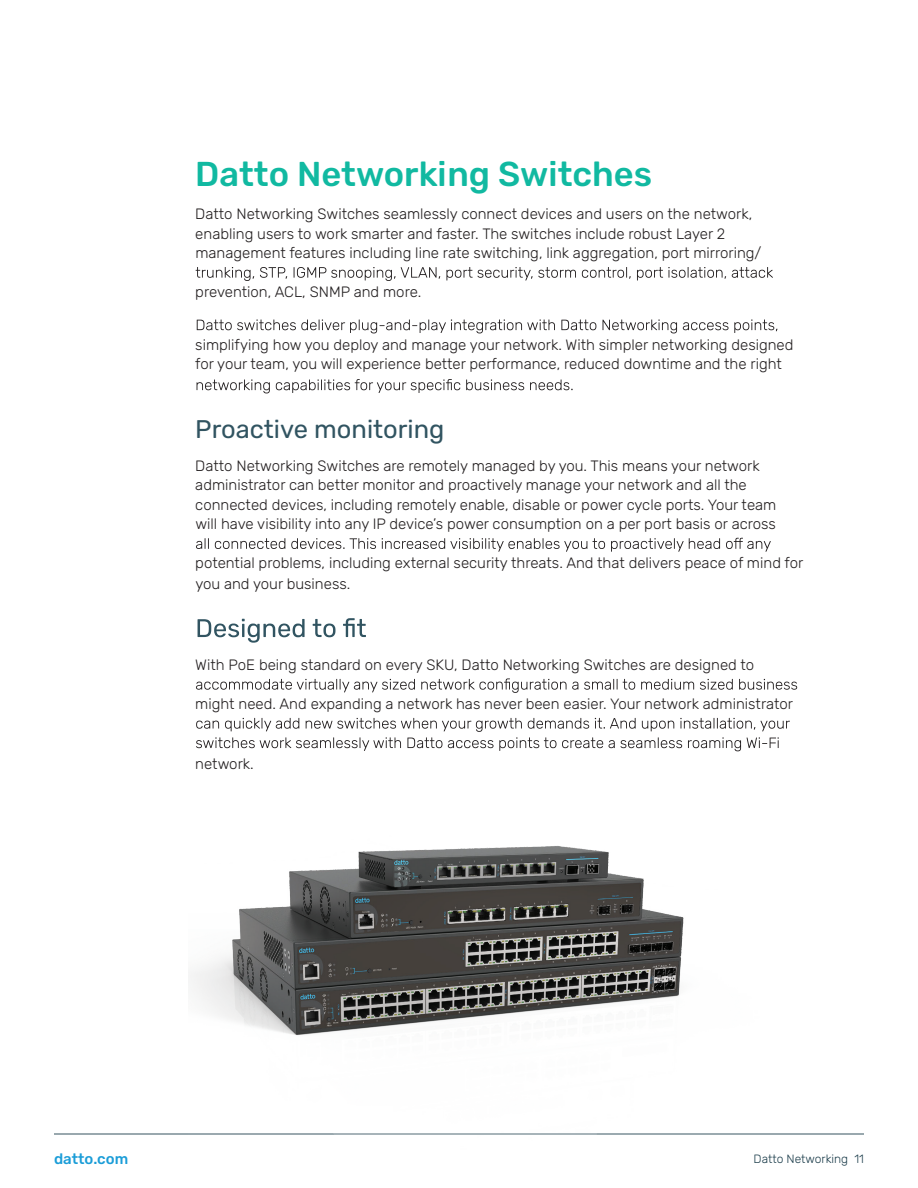
<style>
.page{position:relative;width:918px;height:1188px;background:#fff}
.page>*{position:absolute;margin:0;border:0;box-sizing:border-box;transform-origin:0 0}
.t1{font:500 34.5px "Rubik";color:#11b9a1}
.t2{font:25.5px "Rubik";color:#315461}
.t3{font:300 15px/19.5px "Rubik";color:#231f20}
.t4{font:500 15px "Rubik";color:#1b9dd8}
.t5{font:300 12px "Rubik";color:#1c3d4b}
</style>
<div class="page">
<hr style="left:54px;top:1134px;width:810px;height:1px;background:#1c3d4b">
<svg style="left:196px;top:267px;width:577px;height:14px"></svg>
<svg style="left:197px;top:320px;width:580px;height:13px"></svg>
<svg style="left:197px;top:379px;width:376px;height:14px"></svg>
<svg style="left:196px;top:538px;width:575px;height:14px"></svg>
<svg style="left:198px;top:618px;width:168px;height:25px"></svg>
<svg style="left:196px;top:678px;width:601px;height:15px"></svg>
<svg style="left:196px;top:718px;width:594px;height:33px"></svg>
<img style="left:188px;top:846px;width:571px;height:289px">
<h1 class="t1" style="left:195px;top:155px;width:458px">Datto Networking Switches</h1>
<p class="t3" style="left:195px;top:205px;width:568px">Datto Networking Switches seamlessly connect devices and users on the network, enabling users to work smarter and faster. The switches include robust Layer 2 management features including line rate switching, link aggregation, port mirroring/</p>
<p class="t3" style="left:195px;top:283px;width:228px">prevention, ACL, SNMP and more.</p>
<p class="t3" style="left:195px;top:335px;width:600px">simplifying how you deploy and manage your network. With simpler networking designed for your team, you will experience better performance, reduced downtime and the right</p>
<h2 class="t2" style="left:195px;top:415px;width:251px">Proactive monitoring</h2>
<p class="t3" style="left:195px;top:456px;width:583px">Datto Networking Switches are remotely managed by you. This means your network administrator can better monitor and proactively manage your network and all the connected devices, including remotely enable, disable or power cycle ports. Your team will have visibility into any IP device’s power consumption on a per port basis or across</p>
<p class="t3" style="left:195px;top:553px;width:610px;line-height:21px">potential problems, including external security threats. And that delivers peace of mind for you and your business.</p>
<p class="t3" style="left:195px;top:656px;width:560px">With PoE being standard on every SKU, Datto Networking Switches are designed to</p>
<p class="t3" style="left:195px;top:695px;width:599px">might need. And expanding a network has never been easier. Your network administrator</p>
<p class="t3" style="left:195px;top:755px;width:60px">network.</p>
<p class="t4" style="left:54px;top:1150px;width:76px">datto.com</p>
<p class="t5" style="left:754px;top:1153px;width:112px">Datto Networking 11</p>
</div>
